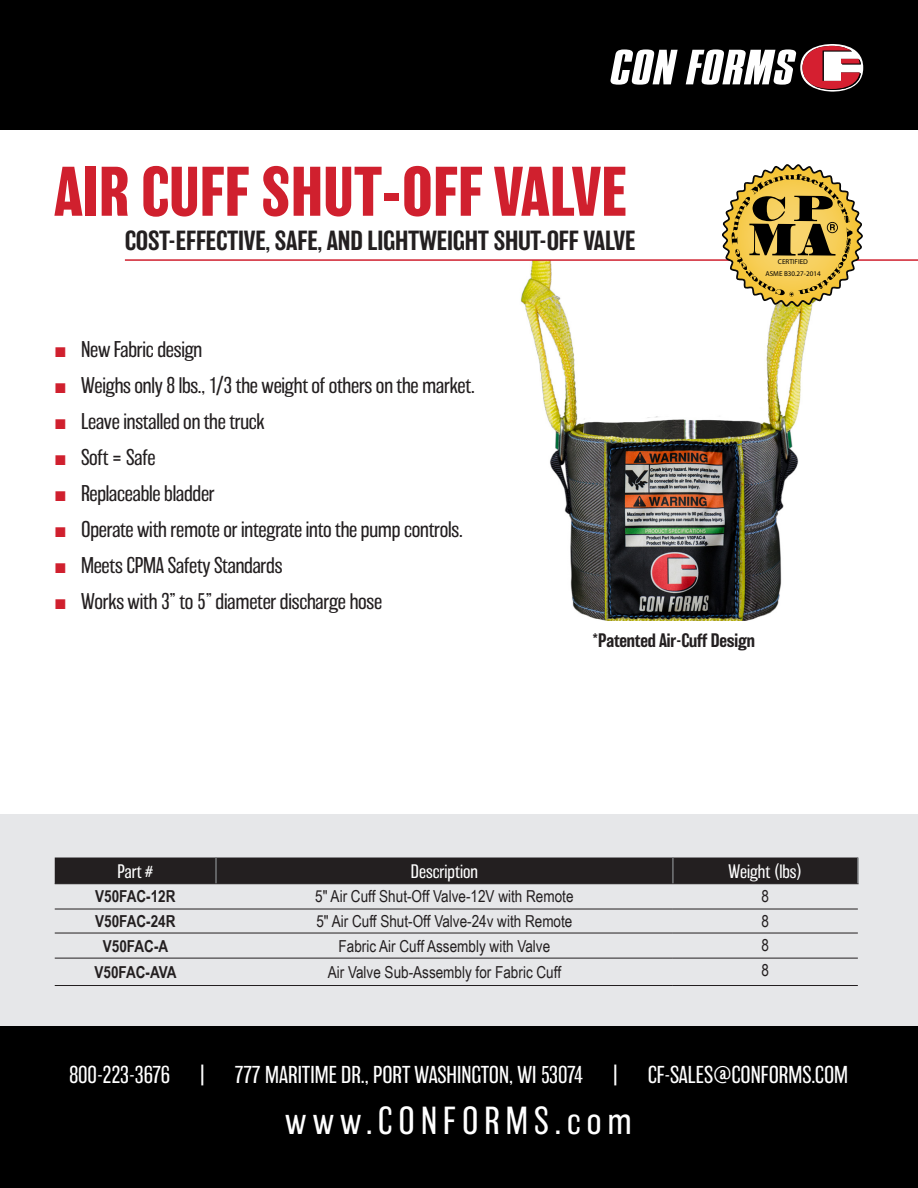
<style>
.page{position:relative;width:918px;height:1188px;background:#fff}
.page>*{position:absolute;margin:0;border:0;box-sizing:border-box;transform-origin:0 0}
.t1{font:700 64.5px "Balboa";color:#d0202e}
.t2{font:200 36px "Balboa";letter-spacing:.17em;color:#fff}
.t3{font:500 25.5px "Balboa";letter-spacing:-.01em;color:#231f20}
.t4{font:200 22.5px "Balboa";color:#fff}
.t5{font:200 22.5px "Balboa";letter-spacing:-.04em;color:#fff}
.t6{font:200 21px "Balboa";letter-spacing:-.01em;color:#231f20}
.t7{font:200 18px "Balboa";color:#fff}
.t8{font:500 18px "Balboa";letter-spacing:-.01em;color:#231f20}
.t9{font:16.5px "Arial Narrow";color:#231f20}
.t10{font:700 16.5px "Arial Narrow";color:#231f20}
.t11{font:800 7.05px "Dutch 801 BT";color:#000}
.s1{font-family:"Arial";font-weight:400;color:#d0202e}
</style>
<div class="page">
<div style="left:0;top:0;width:918px;height:130px;background:#000"></div>
<div style="left:0;top:1026px;width:918px;height:162px;background:#000"></div>
<svg style="left:611px;top:49px;width:67px;height:36px"></svg>
<svg style="left:686px;top:44px;width:177px;height:48px"></svg>
<img style="left:521px;top:261px;width:291px;height:360px">
<hr style="left:125px;top:259px;width:793px;height:2px;background:#d0202e">
<div style="left:0;top:814px;width:918px;height:212px;background:#e6e7e9"></div>
<div style="left:55px;top:858px;width:802px;height:25px;background:#231f20"></div>
<hr style="left:55px;top:909px;width:161px;height:1px;background:#231f20">
<hr style="left:216px;top:909px;width:457px;height:1px;background:#231f20">
<hr style="left:673px;top:909px;width:185px;height:1px;background:#231f20">
<hr style="left:55px;top:933px;width:161px;height:1px;background:#231f20">
<hr style="left:216px;top:933px;width:457px;height:1px;background:#231f20">
<hr style="left:673px;top:933px;width:185px;height:1px;background:#231f20">
<hr style="left:55px;top:958px;width:161px;height:1px;background:#231f20">
<hr style="left:216px;top:958px;width:457px;height:1px;background:#231f20">
<hr style="left:673px;top:958px;width:185px;height:1px;background:#231f20">
<hr style="left:55px;top:985px;width:161px;height:1px;background:#231f20">
<hr style="left:216px;top:985px;width:457px;height:1px;background:#231f20">
<hr style="left:673px;top:985px;width:185px;height:1px;background:#231f20">
<hr style="left:55px;top:883px;width:161px;height:1px;background:#231f20">
<hr style="left:216px;top:883px;width:457px;height:1px;background:#231f20">
<hr style="left:673px;top:883px;width:186px;height:1px;background:#231f20">
<hr style="left:215px;top:858px;width:2px;height:25px;background:#76787b">
<hr style="left:672px;top:858px;width:2px;height:25px;background:#76787b">
<hr style="left:857px;top:858px;width:2px;height:25px;background:#76787b">
<svg style="left:722px;top:164px;width:141px;height:143px"></svg>
<p class="t1" style="left:54px;top:155px;width:574px">AIR CUFF SHUT-OFF VALVE</p>
<p class="t3" style="left:125px;top:226px;width:512px">COST-EFFECTIVE, SAFE, AND LIGHTWEIGHT SHUT-OFF VALVE</p>
<p class="t11" style="left:778px;top:257px;width:32px">CERTIFIED</p>
<p class="t11" style="left:765px;top:270px;width:57px">ASME B30.27-2014</p>
<p class="t6" style="left:54px;top:338px;width:150px"><span class="s1">■</span> New Fabric design</p>
<p class="t6" style="left:54px;top:374px;width:422px"><span class="s1">■</span> Weighs only 8 lbs., 1/3 the weight of others on the market.</p>
<p class="t6" style="left:54px;top:410px;width:212px"><span class="s1">■</span> Leave installed on the truck</p>
<p class="t6" style="left:54px;top:446px;width:103px"><span class="s1">■</span> Soft = Safe</p>
<p class="t6" style="left:54px;top:482px;width:162px"><span class="s1">■</span> Replaceable bladder</p>
<p class="t6" style="left:54px;top:518px;width:410px"><span class="s1">■</span> Operate with remote or integrate into the pump controls.</p>
<p class="t6" style="left:54px;top:554px;width:230px"><span class="s1">■</span> Meets CPMA Safety Standards</p>
<p class="t6" style="left:54px;top:590px;width:330px"><span class="s1">■</span> Works with 3” to 5” diameter discharge hose</p>
<p class="t8" style="left:592px;top:631px;width:164px">*Patented Air-Cuff Design</p>
<p class="t7" style="left:117px;top:861px;width:37px">Part #</p>
<p class="t7" style="left:411px;top:861px;width:68px">Description</p>
<p class="t7" style="left:728px;top:861px;width:75px">Weight (lbs)</p>
<p class="t10" style="left:95px;top:884px;width:82px">V50FAC-12R</p>
<p class="t9" style="left:315px;top:885px;width:260px">5" Air Cuff Shut-Off Valve-12V with Remote</p>
<p class="t9" style="left:762px;top:884px;width:9px">8</p>
<p class="t10" style="left:95px;top:909px;width:82px">V50FAC-24R</p>
<p class="t9" style="left:316px;top:909px;width:258px">5" Air Cuff Shut-Off Valve-24v with Remote</p>
<p class="t9" style="left:762px;top:909px;width:9px">8</p>
<p class="t10" style="left:103px;top:933px;width:67px">V50FAC-A</p>
<p class="t9" style="left:339px;top:934px;width:213px">Fabric Air Cuff Assembly with Valve</p>
<p class="t9" style="left:762px;top:933px;width:9px">8</p>
<p class="t10" style="left:95px;top:960px;width:84px">V50FAC-AVA</p>
<p class="t9" style="left:328px;top:960px;width:235px">Air Valve Sub-Assembly for Fabric Cuff</p>
<p class="t9" style="left:762px;top:958px;width:9px">8</p>
<p class="t5" style="left:69px;top:1062px;width:103px">800-223-3676</p>
<p class="t4" style="left:200px;top:1062px;width:6px">|</p>
<p class="t4" style="left:235px;top:1062px;width:350px">777 MARITIME DR., PORT WASHINGTON, WI 53074</p>
<p class="t4" style="left:613px;top:1062px;width:6px">|</p>
<p class="t4" style="left:648px;top:1062px;width:202px">CF-SALES@CONFORMS.COM</p>
<p class="t2" style="left:285px;top:1101px;width:348px">www.CONFORMS.com</p>
</div>
